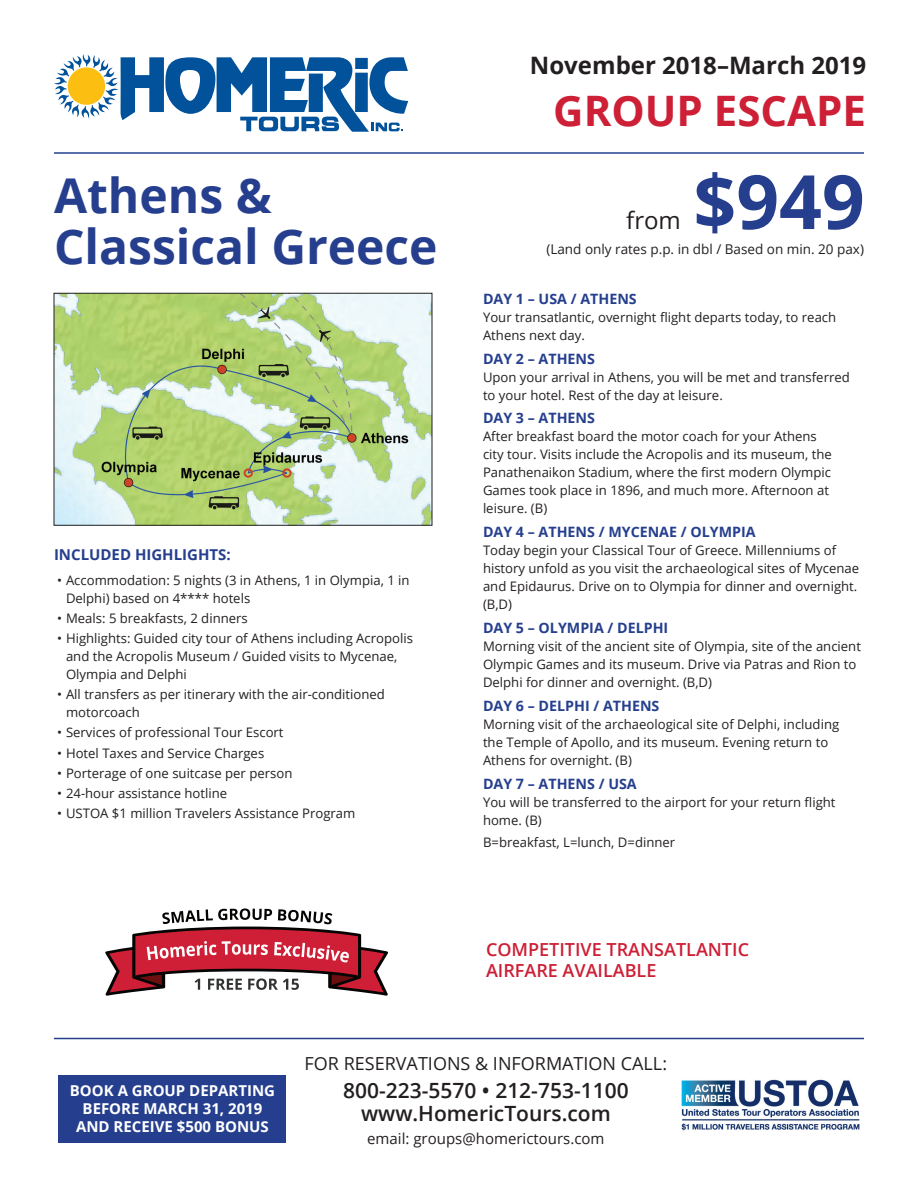
<style>
.page{position:relative;width:918px;height:1188px;background:#fff}
.page>*{position:absolute;margin:0;border:0;box-sizing:border-box;transform-origin:0 0}
.t1{font:700 75px "Open Sans";color:#253f8e}
.t2{font:700 48px/51px "Open Sans";color:#253f8e}
.t3{font:700 42px "Open Sans";color:#cd1f36}
.t4{font:700 24px "Open Sans";color:#231f20}
.t5{font:24px "Open Sans";color:#231f20}
.t6{font:600 21px "Open Sans";color:#231f20}
.t7{font:600 18px/21px "Open Sans";color:#cd1f36}
.t8{font:18px "Open Sans";color:#231f20}
.t9{font:700 15px/18px "Open Sans";color:#fff;text-align:center}
.t10{font:15px "Open Sans";color:#231f20}
.t11{font:700 15px "Open Sans";color:#253f8e}
.itin_title{font:700 14.25px "Open Sans";color:#253f8e}
.t12{font:13.5px "Open Sans";color:#231f20}
.body{font:13.2px/18px "Open Sans";color:#231f20}
</style>
<div class="page">
<svg style="left:54px;top:54px;width:354px;height:78px"></svg>
<img style="left:56px;top:295px;width:374px;height:229px">
<div style="left:54px;top:293px;width:378px;height:233px;border:1px solid #231f20"></div>
<hr style="left:54px;top:152px;width:810px;height:2px;background:#253f8e">
<img style="left:681px;top:1079px;width:179px;height:52px">
<hr style="left:54px;top:1038px;width:810px;height:1px;background:#253f8e">
<svg style="left:105px;top:908px;width:283px;height:88px"></svg>
<div style="left:58px;top:1075px;width:227px;height:68px;background:#253f8e"></div>
<p class="t2" style="left:54px;top:169px;width:385px">Athens &amp;<br>Classical Greece</p>
<p class="t11" style="left:54px;top:544px;width:178px">INCLUDED HIGHLIGHTS:</p>
<p class="body" style="left:66px;top:571px;width:345px;text-indent:-9px">• Accommodation: 5 nights (3 in Athens, 1 in Olympia, 1 in<br>Delphi) based on 4**** hotels</p>
<p class="body" style="left:57px;top:609px;width:192px">• Meals: 5 breakfasts, 2 dinners</p>
<p class="body" style="left:66px;top:629px;width:349px;text-indent:-9px">• Highlights: Guided city tour of Athens including Acropolis and the Acropolis Museum / Guided visits to Mycenae,<br>Olympia and Delphi</p>
<p class="body" style="left:66px;top:685px;width:320px;text-indent:-9px">• All transfers as per itinerary with the air-conditioned motorcoach</p>
<p class="body" style="left:57px;top:723px;width:228px">• Services of professional Tour Escort</p>
<p class="body" style="left:57px;top:743px;width:209px">• Hotel Taxes and Service Charges</p>
<p class="body" style="left:57px;top:764px;width:237px">• Porterage of one suitcase per person</p>
<p class="body" style="left:57px;top:784px;width:172px">• 24-hour assistance hotline</p>
<p class="body" style="left:57px;top:804px;width:300px">• USTOA $1 million Travelers Assistance Program</p>
<p class="t4" style="left:530px;top:48px;width:338px">November 2018–March 2019</p>
<p class="t3" style="left:553px;top:81px;width:314px">GROUP ESCAPE</p>
<p class="t1" style="left:693px;top:149px;width:173px">$949</p>
<p class="t12" style="left:546px;top:240px;width:319px">(Land only rates p.p. in dbl / Based on min. 20 pax)</p>
<p class="t5" style="left:626px;top:204px;width:56px">from</p>
<p class="itin_title" style="left:483px;top:289px;width:155px">DAY 1 – USA / ATHENS</p>
<p class="body" style="left:483px;top:308px;width:355px">Your transatlantic, overnight flight departs today, to reach<br>Athens next day.</p>
<p class="itin_title" style="left:483px;top:348px;width:114px">DAY 2 – ATHENS</p>
<p class="body" style="left:483px;top:367px;width:368px">Upon your arrival in Athens, you will be met and transferred to your hotel. Rest of the day at leisure.</p>
<p class="itin_title" style="left:483px;top:408px;width:114px">DAY 3 – ATHENS</p>
<p class="body" style="left:483px;top:427px;width:350px">After breakfast board the motor coach for your Athens city tour. Visits include the Acropolis and its museum, the Panathenaikon Stadium, where the first modern Olympic Games took place in 1896, and much more. Afternoon at leisure. (B)</p>
<p class="itin_title" style="left:483px;top:522px;width:274px">DAY 4 – ATHENS / MYCENAE / OLYMPIA</p>
<p class="body" style="left:483px;top:541px;width:378px">Today begin your Classical Tour of Greece. Millenniums of history unfold as you visit the archaeological sites of Mycenae and Epidaurus. Drive on to Olympia for dinner and overnight. (B,D)</p>
<p class="itin_title" style="left:483px;top:618px;width:187px">DAY 5 – OLYMPIA / DELPHI</p>
<p class="body" style="left:483px;top:637px;width:380px">Morning visit of the ancient site of Olympia, site of the ancient<br>Olympic Games and its museum. Drive via Patras and Rion to<br>Delphi for dinner and overnight. (B,D)</p>
<p class="itin_title" style="left:483px;top:696px;width:178px">DAY 6 – DELPHI / ATHENS</p>
<p class="body" style="left:483px;top:715px;width:358px">Morning visit of the archaeological site of Delphi, including the Temple of Apollo, and its museum. Evening return to<br>Athens for overnight. (B)</p>
<p class="itin_title" style="left:483px;top:773px;width:155px">DAY 7 – ATHENS / USA</p>
<p class="body" style="left:483px;top:793px;width:354px">You will be transferred to the airport for your return flight home. (B)</p>
<p class="body" style="left:483px;top:833px;width:194px">B=breakfast, L=lunch, D=dinner</p>
<p class="t7" style="left:486px;top:939px;width:265px">COMPETITIVE TRANSATLANTIC<br>AIRFARE AVAILABLE</p>
<p class="t9" style="left:70px;top:1081px;width:207px">BOOK A GROUP DEPARTING<br>BEFORE MARCH 31, 2019<br>AND RECEIVE $500 BONUS</p>
<p class="t8" style="left:305px;top:1051px;width:364px">FOR RESERVATIONS &amp; INFORMATION CALL:</p>
<p class="t6" style="left:343px;top:1075px;width:287px">800-223-5570 • 212-753-1100</p>
<p class="t6" style="left:361px;top:1099px;width:251px">www.HomericTours.com</p>
<p class="t10" style="left:367px;top:1128px;width:239px">email: groups@homerictours.com</p>
</div>
